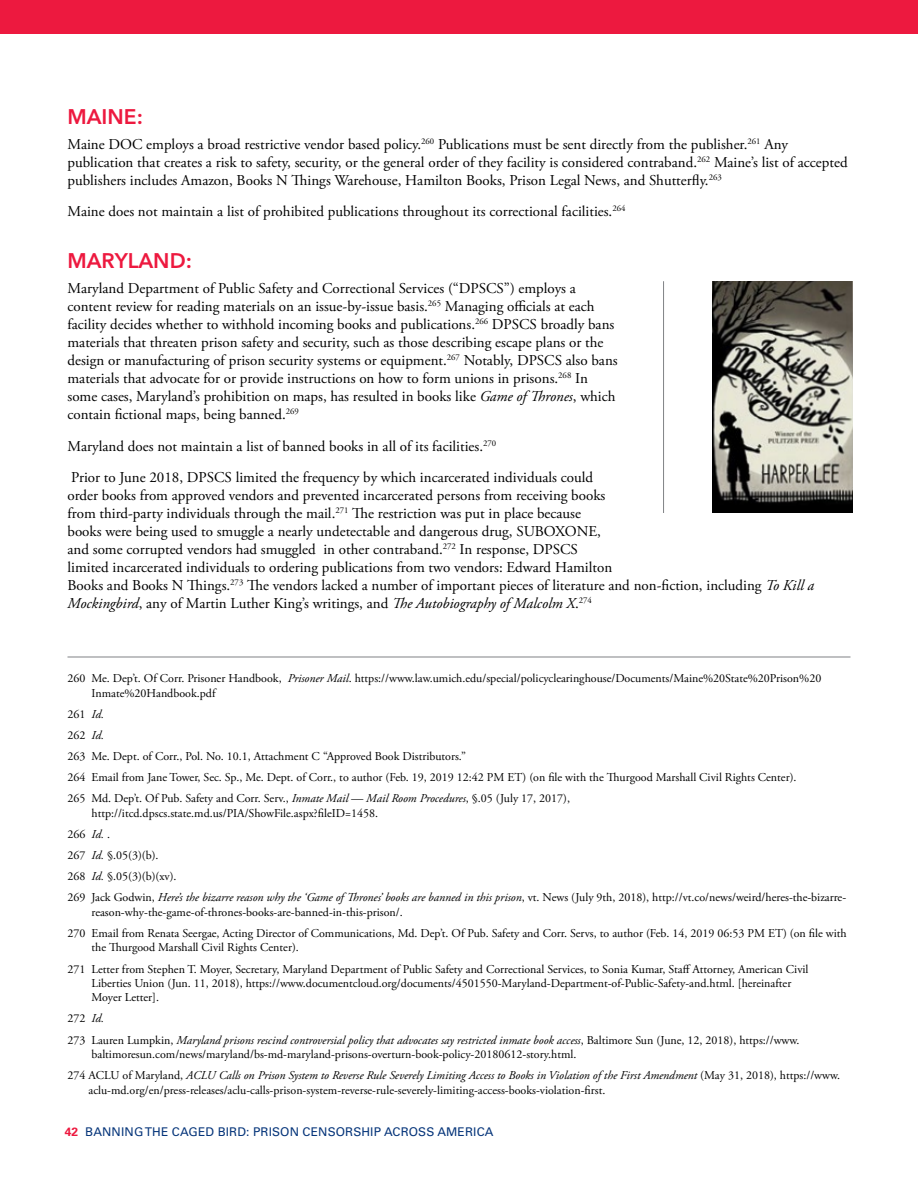
<style>
.page{position:relative;width:918px;height:1188px;background:#fff}
.page>*{position:absolute;margin:0;border:0;box-sizing:border-box;transform-origin:0 0}
.t1{font:600 21px "Avenir Next LT Pro";color:#ed193f}
.t2{font:15px/18px "Adobe Garamond Pro";color:#000}
.t3{font:12px/21.1px "Adobe Garamond Pro";color:#000}
.t4{font:italic 12px/21.1px "Adobe Garamond Pro";color:#000}
.t5{font:12px "Univers LT Std";letter-spacing:.01em;color:#06357a}
.s1{font-style:italic}
.s2{font-style:normal}
.s3{font-weight:700;color:#ed193f}
</style>
<div class="page">
<div style="left:0;top:0;width:918px;height:34px;background:#ed193f"></div>
<hr style="left:68px;top:657px;width:782px;height:1px;background:#808285">
<img style="left:712px;top:282px;width:141px;height:231px">
<hr style="left:663px;top:281px;width:1px;height:232px;background:#808285">
<h1 class="t1" style="left:68px;top:104px;width:77px">MAINE:</h1>
<p class="t2" style="left:67px;top:135px;width:782px">Maine DOC employs a broad restrictive vendor based policy.<sup>260</sup> Publications must be sent directly from the publisher.<sup>261</sup> Any publication that creates a risk to safety, security, or the general order of they facility is considered contraband.<sup>262</sup> Maine’s list of accepted publishers includes Amazon, Books N Things Warehouse, Hamilton Books, Prison Legal News, and Shutterfly.<sup>263</sup></p>
<p class="t2" style="left:68px;top:203px;width:560px">Maine does not maintain a list of prohibited publications throughout its correctional facilities.<sup>264</sup></p>
<h1 class="t1" style="left:68px;top:248px;width:126px">MARYLAND:</h1>
<p class="t2" style="left:67px;top:280px;width:552px">Maryland Department of Public Safety and Correctional Services (“DPSCS”) employs a content review for reading materials on an issue-by-issue basis.<sup>265</sup> Managing officials at each facility decides whether to withhold incoming books and publications.<sup>266</sup> DPSCS broadly bans materials that threaten prison safety and security, such as those describing escape plans or the design or manufacturing of prison security systems or equipment.<sup>267</sup> Notably, DPSCS also bans materials that advocate for or provide instructions on how to form unions in prisons.<sup>268</sup> In some cases, Maryland’s prohibition on maps, has resulted in books like <span class="s1">Game of Thrones</span>, which contain fictional maps, being banned.<sup>269</sup></p>
<p class="t2" style="left:68px;top:431px;width:527px;line-height:31.5px">Maryland does not maintain a list of banned books in all of its facilities.<sup>270<br></sup>Prior to June 2018, DPSCS limited the frequency by which incarcerated individuals could</p>
<p class="t2" style="left:68px;top:487px;width:748px">order books from approved vendors and prevented incarcerated persons from receiving books<br>from third-party individuals through the mail.<sup>271</sup> The restriction was put in place because<br>books were being used to smuggle a nearly undetectable and dangerous drug, SUBOXONE,<br>and some corrupted vendors had smuggled in other contraband.<sup>272</sup> In response, DPSCS<br>limited incarcerated individuals to ordering publications from two vendors: Edward Hamilton<br>Books and Books N Things.<sup>273</sup> The vendors lacked a number of important pieces of literature and non-fiction, including <span class="s1">To Kill a Mockingbird</span>, any of Martin Luther King’s writings, and <span class="s1">The Autobiography of Malcolm X</span>.<sup>274</sup></p>
<p class="t3" style="left:92px;top:672px;width:731px;line-height:14.4px;text-indent:-24px">260 Me. Dep’t. Of Corr. Prisoner Handbook, <span class="s1">Prisoner Mail</span>. https://www.law.umich.edu/special/policyclearinghouse/Documents/Maine%20State%20Prison%20<br>Inmate%20Handbook.pdf</p>
<p class="t3" style="left:68px;top:704px;width:731px">261 <span class="s1">Id.<br></span>262 <span class="s1">Id.<br></span>263 Me. Dept. of Corr., Pol. No. 10.1, Attachment C “Approved Book Distributors.”<br>264 Email from Jane Tower, Sec. Sp., Me. Dept. of Corr., to author (Feb. 19, 2019 12:42 PM ET) (on file with the Thurgood Marshall Civil Rights Center).<br>265 Md. Dep’t. Of Pub. Safety and Corr. Serv., <span class="s1">Inmate Mail — Mail Room Procedures</span>, §.05 (July 17, 2017),</p>
<p class="t3" style="left:68px;top:803px;width:780px;text-indent:24px">http://itcd.dpscs.state.md.us/PIA/ShowFile.aspx?fileID=1458.<br>266 <span class="s1">Id.</span> .<br>267 <span class="s1">Id.</span> §.05(3)(b).<br>268 <span class="s1">Id.</span> §.05(3)(b)(xv).<br>269 Jack Godwin, <span class="s1">Here’s the bizarre reason why the ‘Game of Thrones’ books are banned in this prison</span>, vt. News (July 9th, 2018), http://vt.co/news/weird/heres-the-bizarre-</p>
<p class="t3" style="left:68px;top:902px;width:781px;text-indent:24px">reason-why-the-game-of-thrones-books-are-banned-in-this-prison/.<br>270 Email from Renata Seergae, Acting Director of Communications, Md. Dep’t. Of Pub. Safety and Corr. Servs, to author (Feb. 14, 2019 06:53 PM ET) (on file with</p>
<p class="t3" style="left:68px;top:937px;width:743px;text-indent:24px">the Thurgood Marshall Civil Rights Center).<br>271 Letter from Stephen T. Moyer, Secretary, Maryland Department of Public Safety and Correctional Services, to Sonia Kumar, Staff Attorney, American Civil</p>
<p class="t3" style="left:92px;top:976px;width:701px;line-height:14.4px">Liberties Union (Jun. 11, 2018), https://www.documentcloud.org/documents/4501550-Maryland-Department-of-Public-Safety-and.html. [hereinafter<br>Moyer Letter].</p>
<p class="t4" style="left:68px;top:1008px;width:734px"><span class="s2">272</span> Id.<br><span class="s2">273 Lauren Lumpkin,</span> Maryland prisons rescind controversial policy that advocates say restricted inmate book access<span class="s2">, Baltimore Sun (June, 12, 2018), https://www.</span></p>
<p class="t3" style="left:68px;top:1044px;width:774px;text-indent:24px">baltimoresun.com/news/maryland/bs-md-maryland-prisons-overturn-book-policy-20180612-story.html.<br>274 ACLU of Maryland, <span class="s1">ACLU Calls on Prison System to Reverse Rule Severely Limiting Access to Books in Violation of the First Amendment</span> (May 31, 2018), https://www.</p>
<p class="t3" style="left:88px;top:1080px;width:518px">aclu-md.org/en/press-releases/aclu-calls-prison-system-reverse-rule-severely-limiting-access-books-violation-first.</p>
<p class="t5" style="left:65px;top:1125px;width:430px"><span class="s3">42</span> BANNING THE CAGED BIRD: PRISON CENSORSHIP ACROSS AMERICA</p>
</div>
